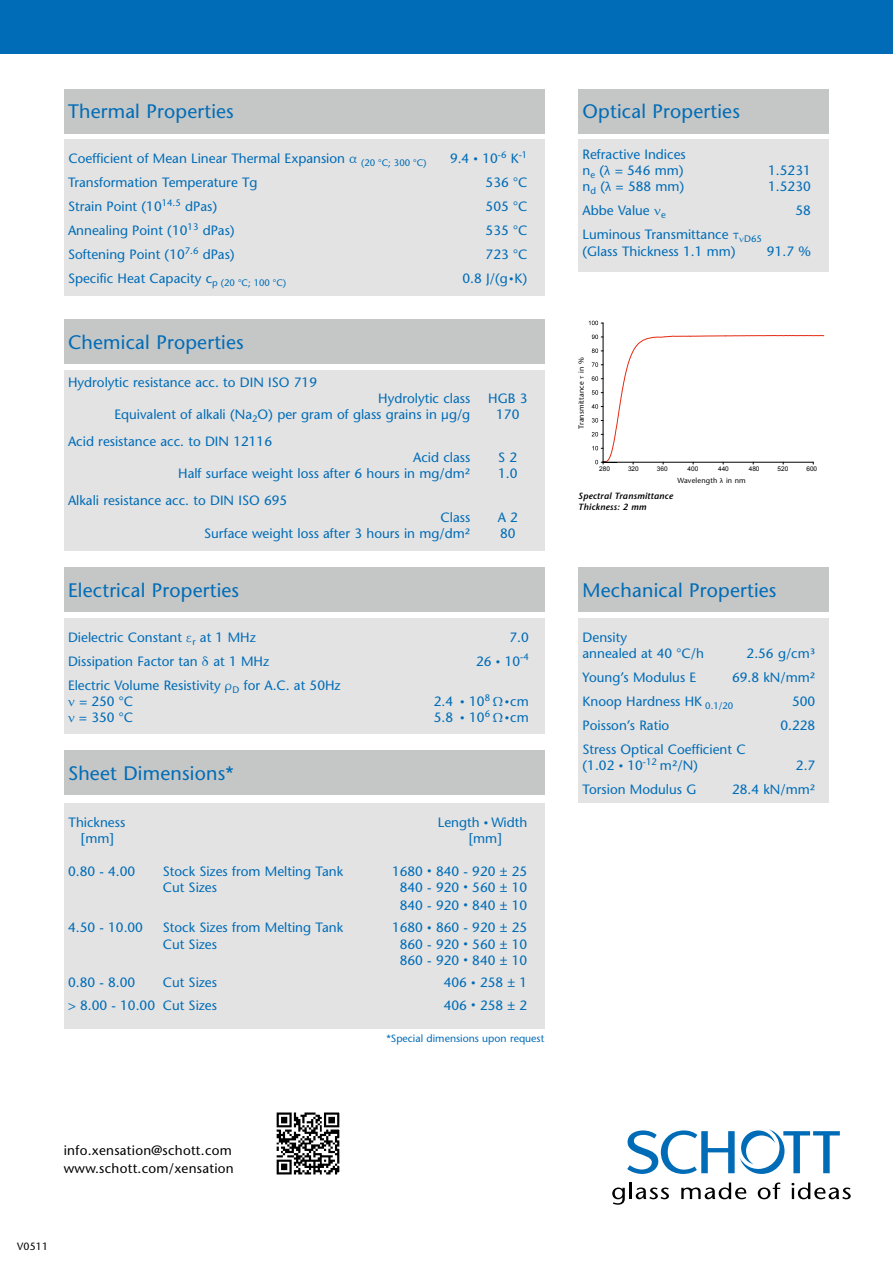
<style>
.page{position:relative;width:893px;height:1263px;background:#fff}
.page>*{position:absolute;margin:0;border:0;box-sizing:border-box;transform-origin:0 0}
.t1{font:19.5px "Stone Sans";letter-spacing:.01em;color:#006cb7}
.t2{font:13.5px/16.2px "Stone Sans";color:#006cb7}
.t3{font:13.5px/18px "Stone Sans";letter-spacing:.02em;color:#000}
.t4{font:10.5px "Stone Sans";color:#006cb7}
.t5{font:10.5px "Stone Sans";letter-spacing:.02em;color:#000}
.t6{font:italic 600 9px/10.8px "Stone Sans";letter-spacing:.02em;color:#000}
.t7{font:7.35px "Stone Sans";letter-spacing:.02em;color:#000}
.t8{font:6.45px "Arial";color:#000}
.s1{font-family:"Greek"}
.s2{font-size:9px}
</style>
<div class="page">
<div style="left:0;top:0;width:893px;height:53px;background:#006cb7"></div>
<div style="left:64px;top:139px;width:480px;height:157px;background:#e3e3e3"></div>
<div style="left:64px;top:89px;width:480px;height:44px;background:#c5c6c6"></div>
<div style="left:578px;top:618px;width:251px;height:184px;background:#e3e3e3"></div>
<div style="left:578px;top:567px;width:251px;height:45px;background:#c5c6c6"></div>
<hr style="left:603px;top:323px;width:1px;height:139px;background:#000">
<svg style="left:592px;top:335px;width:232px;height:129px"></svg>
<svg style="left:589px;top:321px;width:14px;height:4px"></svg>
<div style="left:578px;top:89px;width:251px;height:44px;background:#c5c6c6"></div>
<div style="left:578px;top:139px;width:251px;height:133px;background:#e3e3e3"></div>
<div style="left:64px;top:319px;width:480px;height:45px;background:#c5c6c6"></div>
<div style="left:64px;top:370px;width:480px;height:181px;background:#e3e3e3"></div>
<div style="left:64px;top:567px;width:480px;height:45px;background:#c5c6c6"></div>
<div style="left:64px;top:618px;width:480px;height:115px;background:#e3e3e3"></div>
<div style="left:64px;top:750px;width:480px;height:45px;background:#c5c6c6"></div>
<div style="left:64px;top:803px;width:480px;height:226px;background:#e3e3e3"></div>
<svg style="left:627px;top:1129px;width:213px;height:45px"></svg>
<svg style="left:612px;top:1187px;width:13px;height:18px"></svg>
<hr style="left:629px;top:1182px;width:3px;height:17px;background:#000">
<svg style="left:636px;top:1187px;width:33px;height:12px"></svg>
<svg style="left:681px;top:1182px;width:65px;height:17px"></svg>
<svg style="left:758px;top:1182px;width:23px;height:17px"></svg>
<svg style="left:791px;top:1182px;width:60px;height:17px"></svg>
<img style="left:276px;top:1112px;width:64px;height:63px">
<h1 class="t1" style="left:68px;top:100px;width:167px">Thermal Properties</h1>
<p class="t2" style="left:69px;top:151px;width:359px">Coefficient of Mean Linear Thermal Expansion <span class="s1">a</span> <sub>(20</sub> <sub>°C;</sub> <sub>300</sub> <sub>°C)</sub></p>
<p class="t2" style="left:450px;top:151px;width:79px">9.4 <span class="s2">•</span> 10<sup>-6</sup> K<sup>-1</sup></p>
<p class="t2" style="left:68px;top:175px;width:191px">Transformation Temperature Tg</p>
<p class="t2" style="left:486px;top:175px;width:43px">536 °C</p>
<p class="t2" style="left:68px;top:199px;width:151px">Strain Point (10<sup>14.5</sup> dPas)</p>
<p class="t2" style="left:486px;top:199px;width:43px">505 °C</p>
<p class="t2" style="left:68px;top:223px;width:168px">Annealing Point (10<sup>13</sup> dPas)</p>
<p class="t2" style="left:486px;top:223px;width:43px">535 °C</p>
<p class="t2" style="left:68px;top:247px;width:168px">Softening Point (10<sup>7.6</sup> dPas)</p>
<p class="t2" style="left:486px;top:247px;width:43px">723 °C</p>
<p class="t2" style="left:68px;top:271px;width:220px">Specific Heat Capacity c<sub>p</sub> <sub>(20</sub> <sub>°C;</sub> <sub>100</sub> <sub>°C)</sub></p>
<p class="t2" style="left:462px;top:271px;width:66px">0.8 J/(g<span class="s2">•</span>K)</p>
<h1 class="t1" style="left:68px;top:331px;width:177px">Chemical Properties</h1>
<p class="t2" style="left:68px;top:374px;width:251px">Hydrolytic resistance acc. to DIN ISO 719</p>
<p class="t2" style="left:378px;top:390px;width:94px">Hydrolytic class</p>
<p class="t2" style="left:488px;top:390px;width:41px">HGB 3</p>
<p class="t2" style="left:114px;top:406px;width:357px">Equivalent of alkali (Na<sub>2</sub>O) per gram of glass grains in μg/g</p>
<p class="t2" style="left:496px;top:406px;width:25px">170</p>
<p class="t2" style="left:68px;top:433px;width:206px">Acid resistance acc. to DIN 12116</p>
<p class="t2" style="left:413px;top:449px;width:59px">Acid class</p>
<p class="t2" style="left:498px;top:449px;width:21px">S 2</p>
<p class="t2" style="left:178px;top:465px;width:294px">Half surface weight loss after 6 hours in mg/dm²</p>
<p class="t2" style="left:498px;top:465px;width:21px">1.0</p>
<p class="t2" style="left:68px;top:492px;width:221px">Alkali resistance acc. to DIN ISO 695</p>
<p class="t2" style="left:441px;top:509px;width:31px">Class</p>
<p class="t2" style="left:498px;top:509px;width:22px">A 2</p>
<p class="t2" style="left:204px;top:525px;width:268px">Surface weight loss after 3 hours in mg/dm²</p>
<p class="t2" style="left:500px;top:525px;width:17px">80</p>
<h1 class="t1" style="left:68px;top:578px;width:173px">Electrical Properties</h1>
<p class="t2" style="left:68px;top:629px;width:189px">Dielectric Constant <span class="s1">e</span><sub>r</sub> at 1 MHz</p>
<p class="t2" style="left:509px;top:629px;width:21px">7.0</p>
<p class="t2" style="left:68px;top:653px;width:203px">Dissipation Factor tan <span class="s1">d</span> at 1 MHz</p>
<p class="t2" style="left:476px;top:653px;width:54px">26 <span class="s2">•</span> 10<sup>-4</sup></p>
<p class="t2" style="left:68px;top:677px;width:274px">Electric Volume Resistivity <span class="s1">r</span><sub>D</sub> for A.C. at 50Hz <span class="s1">n</span> = 250 °C</p>
<p class="t2" style="left:434px;top:693px;width:97px">2.4 <span class="s2">•</span> 10<sup>8</sup> <span class="s1">W</span><span class="s2">•</span>cm</p>
<p class="t2" style="left:68px;top:710px;width:67px"><span class="s1">n</span> = 350 °C</p>
<p class="t2" style="left:434px;top:710px;width:97px">5.8 <span class="s2">•</span> 10<sup>6</sup> <span class="s1">W</span><span class="s2">•</span>cm</p>
<h1 class="t1" style="left:68px;top:762px;width:167px">Sheet Dimensions*</h1>
<p class="t2" style="left:69px;top:814px;width:58px">Thickness</p>
<p class="t2" style="left:438px;top:814px;width:91px">Length <span class="s2">•</span> Width</p>
<p class="t2" style="left:81px;top:830px;width:35px">[mm]</p>
<p class="t2" style="left:469px;top:830px;width:35px">[mm]</p>
<p class="t2" style="left:68px;top:863px;width:69px">0.80 - 4.00</p>
<p class="t2" style="left:163px;top:863px;width:182px">Stock Sizes from Melting Tank</p>
<p class="t2" style="left:392px;top:863px;width:137px">1680 <span class="s2">•</span> 840 - 920 ± 25</p>
<p class="t2" style="left:163px;top:879px;width:56px">Cut Sizes</p>
<p class="t2" style="left:400px;top:878px;width:129px;line-height:18px">840 - 920 <span class="s2">•</span> 560 ± 10<br>840 - 920 <span class="s2">•</span> 840 ± 10</p>
<p class="t2" style="left:68px;top:919px;width:77px">4.50 - 10.00</p>
<p class="t2" style="left:163px;top:919px;width:182px">Stock Sizes from Melting Tank</p>
<p class="t2" style="left:392px;top:919px;width:137px">1680 <span class="s2">•</span> 860 - 920 ± 25</p>
<p class="t2" style="left:163px;top:936px;width:56px">Cut Sizes</p>
<p class="t2" style="left:400px;top:936px;width:129px">860 - 920 <span class="s2">•</span> 560 ± 10<br>860 - 920 <span class="s2">•</span> 840 ± 10</p>
<p class="t2" style="left:68px;top:974px;width:69px">0.80 - 8.00</p>
<p class="t2" style="left:163px;top:974px;width:56px">Cut Sizes</p>
<p class="t2" style="left:444px;top:974px;width:85px">406 <span class="s2">•</span> 258 ± 1</p>
<p class="t2" style="left:68px;top:997px;width:151px">&gt; 8.00 - 10.00 Cut Sizes</p>
<p class="t2" style="left:444px;top:997px;width:85px">406 <span class="s2">•</span> 258 ± 2</p>
<p class="t4" style="left:386px;top:1032px;width:159px">*Special dimensions upon request</p>
<h1 class="t1" style="left:583px;top:100px;width:159px">Optical Properties</h1>
<p class="t2" style="left:583px;top:146px;width:105px">Refractive Indices n<sub>e</sub> (<span class="s1">l</span> = 546 mm)</p>
<p class="t2" style="left:768px;top:162px;width:44px">1.5231</p>
<p class="t2" style="left:583px;top:179px;width:103px">n<sub>d</sub> (<span class="s1">l</span> = 588 mm)</p>
<p class="t2" style="left:768px;top:179px;width:44px">1.5230</p>
<p class="t2" style="left:583px;top:203px;width:85px">Abbe Value <span class="s1">n</span><sub>e</sub></p>
<p class="t2" style="left:795px;top:203px;width:17px">58</p>
<p class="t2" style="left:583px;top:227px;width:181px">Luminous Transmittance <span class="s1">t</span><sub>n</sub><sub>D65 </sub>(Glass Thickness 1.1 mm)</p>
<p class="t2" style="left:767px;top:243px;width:45px">91.7 %</p>
<p class="t7" style="left:577px;top:429px;width:73px;rotate:-90deg">Transmittance <span class="s1">t</span> in %</p>
<p class="t8" style="left:599px;top:465px;width:12px">280</p>
<p class="t8" style="left:628px;top:465px;width:12px">320</p>
<p class="t8" style="left:657px;top:465px;width:12px">360</p>
<p class="t8" style="left:687px;top:465px;width:12px">400</p>
<p class="t8" style="left:718px;top:465px;width:12px">440</p>
<p class="t8" style="left:749px;top:465px;width:12px">480</p>
<p class="t8" style="left:777px;top:465px;width:12px">520</p>
<p class="t8" style="left:806px;top:465px;width:12px">600</p>
<p class="t7" style="left:677px;top:476px;width:70px">Wavelength <span class="s1">l</span> in nm</p>
<p class="t6" style="left:578px;top:490px;width:96px">Spectral Transmittance<br>Thickness: 2 mm</p>
<h1 class="t1" style="left:583px;top:578px;width:195px">Mechanical Properties</h1>
<p class="t2" style="left:583px;top:629px;width:123px">Density<br>annealed at 40 °C/h</p>
<p class="t2" style="left:747px;top:645px;width:70px">2.56 g/cm³</p>
<p class="t2" style="left:583px;top:669px;width:115px">Young’s Modulus E</p>
<p class="t2" style="left:583px;top:666px;width:234px;line-height:24px;text-indent:149px">69.8 kN/mm²<br>Knoop Hardness HK <sub>0.1/20</sub></p>
<p class="t2" style="left:792px;top:693px;width:25px">500</p>
<p class="t2" style="left:583px;top:717px;width:88px">Poisson’s Ratio</p>
<p class="t2" style="left:780px;top:717px;width:36px">0.228</p>
<p class="t2" style="left:583px;top:741px;width:165px">Stress Optical Coefficient C (1.02 <span class="s2">•</span> 10<sup>-12</sup> m²/N)</p>
<p class="t2" style="left:796px;top:758px;width:21px">2.7</p>
<p class="t2" style="left:583px;top:782px;width:115px">Torsion Modulus G</p>
<p class="t2" style="left:732px;top:782px;width:85px">28.4 kN/mm²</p>
<p class="t3" style="left:64px;top:1141px;width:172px">info.xensation@schott.com www.schott.com/xensation</p>
<p class="t5" style="left:17px;top:1240px;width:33px">V0511</p>
</div>
